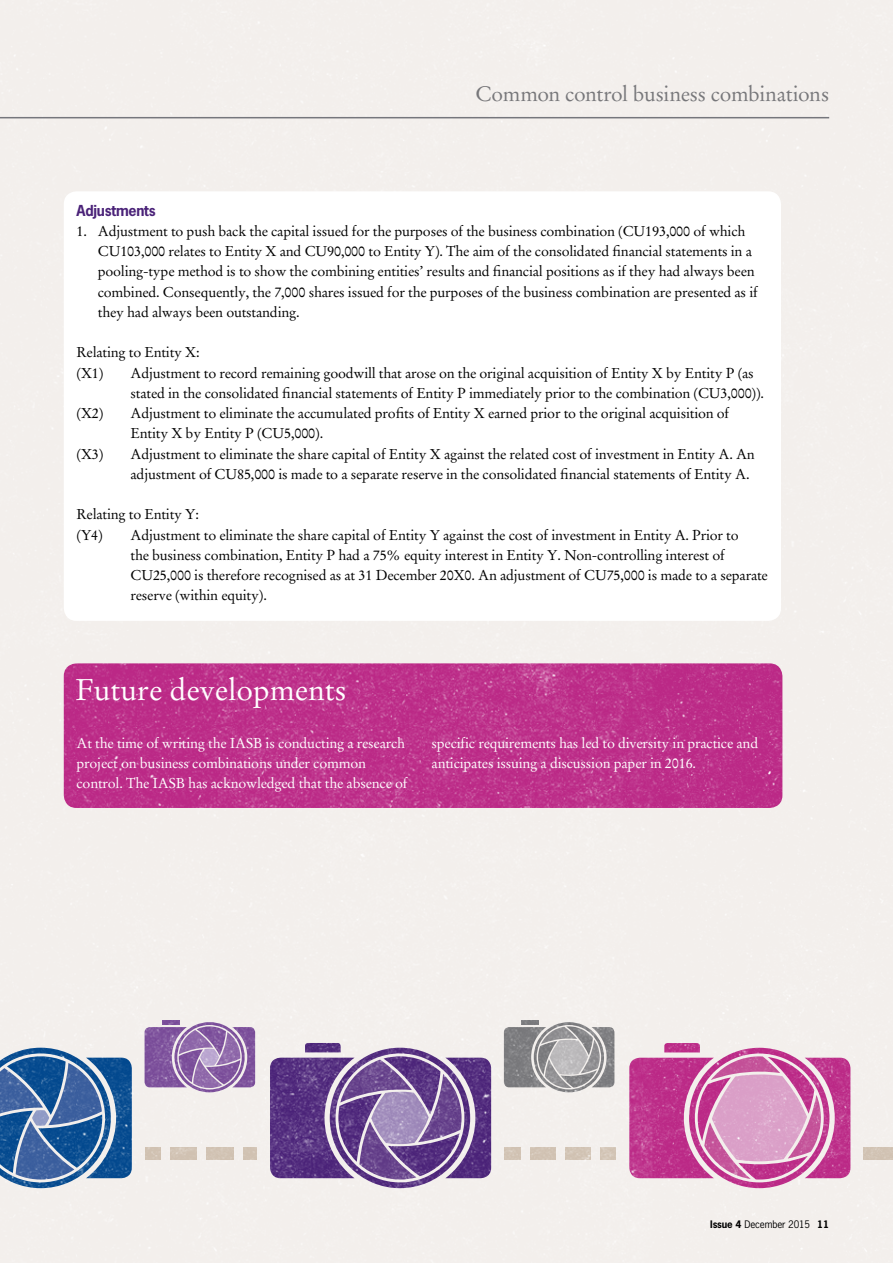
<style>
.page{position:relative;width:893px;height:1263px;background:#fff}
.page>*{position:absolute;margin:0;border:0;box-sizing:border-box;transform-origin:0 0}
.t1{font:30px "Stempel Garamond";color:#fff}
.t2{font:21px "Stempel Garamond";letter-spacing:-.015em;color:#77777a}
.t3{font:14.25px/20.2px "Stempel Garamond";letter-spacing:-.015em;color:#000}
.t4{font:14.25px/20.2px "Stempel Garamond";letter-spacing:-.015em;color:#fff}
.t5{font:700 14.25px "News Gothic";letter-spacing:-.015em;color:#4a2278}
.t6{font:9.75px "News Gothic";letter-spacing:-.015em;color:#000}
.s1{font-weight:700}
</style>
<div class="page">
<img style="left:0;top:0;width:893px;height:1263px">
<hr style="left:0;top:117px;width:829px;height:1px;background:#75767c">
<div style="left:64px;top:191px;width:717px;height:430px;background:#fff;border-radius:13px"></div>
<h2 class="t2" style="left:475px;top:82px;width:355px">Common control business combinations</h2>
<p class="t5" style="left:77px;top:201px;width:81px">Adjustments</p>
<p class="t3" style="left:98px;top:221px;width:661px;text-indent:-21px">1. Adjustment to push back the capital issued for the purposes of the business combination (CU193,000 of which CU103,000 relates to Entity X and CU90,000 to Entity Y). The aim of the consolidated financial statements in a pooling-type method is to show the combining entities’ results and financial positions as if they had always been combined. Consequently, the 7,000 shares issued for the purposes of the business combination are presented as if they had always been outstanding.</p>
<p class="t3" style="left:77px;top:342px;width:125px">Relating to Entity X:</p>
<p class="t3" style="left:77px;top:363px;width:679px">(X1) Adjustment to record remaining goodwill that arose on the original acquisition of Entity X by Entity P (as</p>
<p class="t3" style="left:131px;top:383px;width:635px">stated in the consolidated financial statements of Entity P immediately prior to the combination (CU3,000)).</p>
<p class="t3" style="left:77px;top:403px;width:654px">(X2) Adjustment to eliminate the accumulated profits of Entity X earned prior to the original acquisition of</p>
<p class="t3" style="left:131px;top:423px;width:194px">Entity X by Entity P (CU5,000).</p>
<p class="t3" style="left:77px;top:444px;width:680px">(X3) Adjustment to eliminate the share capital of Entity X against the related cost of investment in Entity A. An</p>
<p class="t3" style="left:131px;top:464px;width:620px">adjustment of CU85,000 is made to a separate reserve in the consolidated financial statements of Entity A.</p>
<p class="t3" style="left:77px;top:504px;width:124px">Relating to Entity Y:</p>
<p class="t3" style="left:77px;top:525px;width:664px">(Y4) Adjustment to eliminate the share capital of Entity Y against the cost of investment in Entity A. Prior to</p>
<p class="t3" style="left:131px;top:545px;width:596px">the business combination, Entity P had a 75% equity interest in Entity Y. Non-controlling interest of</p>
<p class="t3" style="left:131px;top:565px;width:639px">CU25,000 is therefore recognised as at 31 December 20X0. An adjustment of CU75,000 is made to a separate</p>
<p class="t3" style="left:131px;top:585px;width:138px">reserve (within equity).</p>
<h1 class="t1" style="left:76px;top:671px;width:272px">Future developments</h1>
<p class="t4" style="left:77px;top:733px;width:333px">At the time of writing the IASB is conducting a research project on business combinations under common control. The IASB has acknowledged that the absence of</p>
<p class="t4" style="left:432px;top:733px;width:328px">specific requirements has led to diversity in practice and anticipates issuing a discussion paper in 2016.</p>
<p class="t6" style="left:710px;top:1218px;width:120px"><span class="s1">Issue 4</span> December 2015 <span class="s1">11</span></p>
</div>
